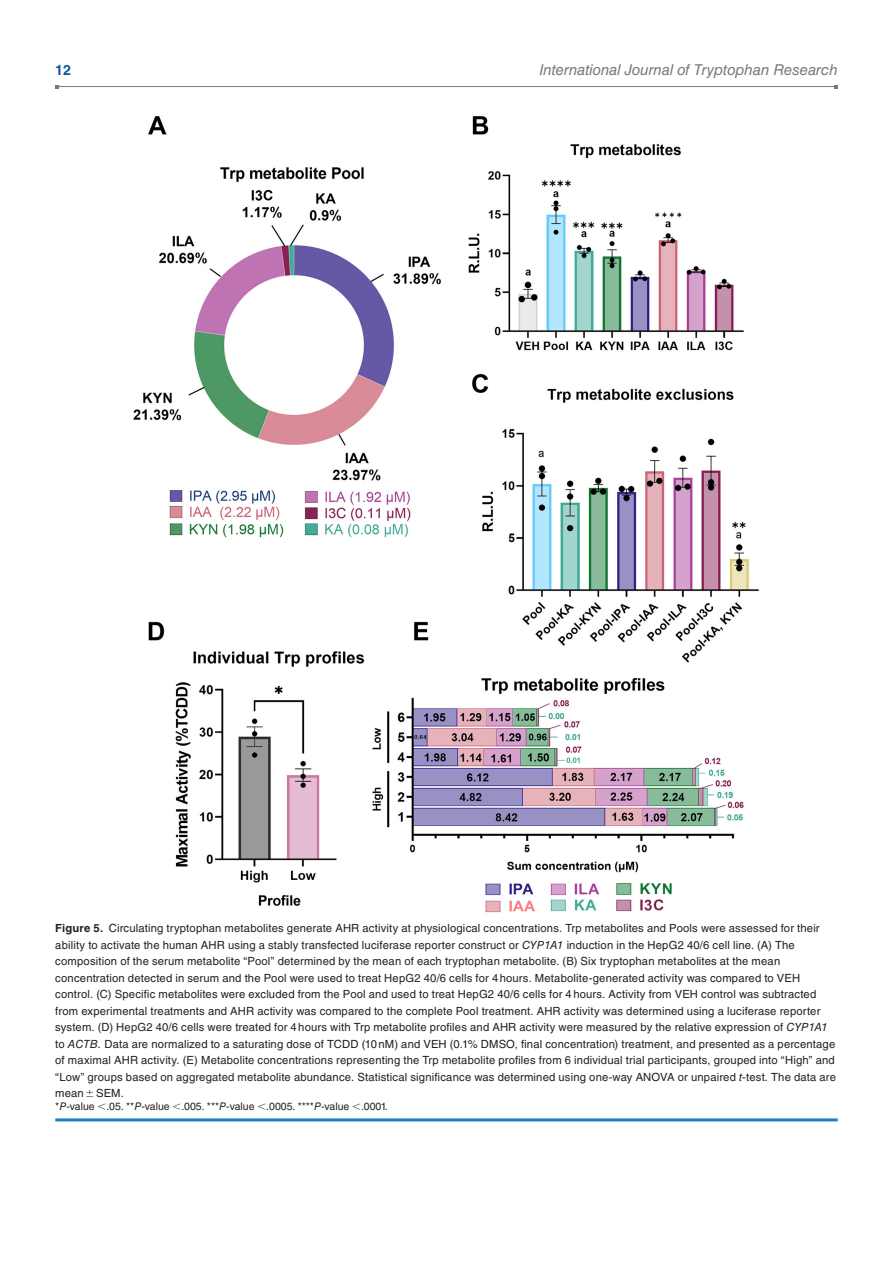
<style>
.page{position:relative;width:893px;height:1263px;background:#fff}
.page>*{position:absolute;margin:0;border:0;box-sizing:border-box;transform-origin:0 0}
.t1{font:italic 15px "Helvetica LT Std";letter-spacing:-.005em;color:#76787b}
.t2{font:700 14.25px "Helvetica LT Std";color:#1055a4}
.t3{font:11.25px/16.5px "Helvetica LT Std";letter-spacing:.015em;color:#231f20}
.t4{font:10.5px "Helvetica LT Std";color:#231f20}
.s1{font-weight:700}
.s2{font-style:italic}
</style>
<div class="page">
<hr style="left:57px;top:86px;width:779px;height:1px;background:#76787b">
<hr style="left:55px;top:1118px;width:783px;height:3px;background:#1582c5">
<img style="left:133px;top:116px;width:626px;height:797px">
<p class="t2" style="left:55px;top:61px;width:17px">12</p>
<h1 class="t1" style="left:540px;top:61px;width:300px">International Journal of Tryptophan Research</h1>
<p class="t3" style="left:55px;top:920px;width:782px"><span class="s1">Figure 5.</span> Circulating tryptophan metabolites generate AHR activity at physiological concentrations. Trp metabolites and Pools were assessed for their ability to activate the human AHR using a stably transfected luciferase reporter construct or <span class="s2">CYP1A1</span> induction in the HepG2 40/6 cell line. (A) The composition of the serum metabolite “Pool” determined by the mean of each tryptophan metabolite. (B) Six tryptophan metabolites at the mean concentration detected in serum and the Pool were used to treat HepG2 40/6 cells for 4hours. Metabolite-generated activity was compared to VEH control. (C) Specific metabolites were excluded from the Pool and used to treat HepG2 40/6 cells for 4hours. Activity from VEH control was subtracted from experimental treatments and AHR activity was compared to the complete Pool treatment. AHR activity was determined using a luciferase reporter system. (D) HepG2 40/6 cells were treated for 4hours with Trp metabolite profiles and AHR activity were measured by the relative expression of <span class="s2">CYP1A1 </span>to <span class="s2">ACTB.</span> Data are normalized to a saturating dose of TCDD (10nM) and VEH (0.1% DMSO, final concentration) treatment, and presented as a percentage of maximal AHR activity. (E) Metabolite concentrations representing the Trp metabolite profiles from 6 individual trial participants, grouped into “High” and “Low” groups based on aggregated metabolite abundance. Statistical significance was determined using one-way ANOVA or unpaired <span class="s2">t-</span>test. The data are mean SEM.</p>
<p class="t4" style="left:55px;top:1100px;width:334px">*<span class="s2">P</span>-value .05. **<span class="s2">P</span>-value .005. ***<span class="s2">P</span>-value .0005. ****<span class="s2">P</span>-value .0001.</p>
</div>
